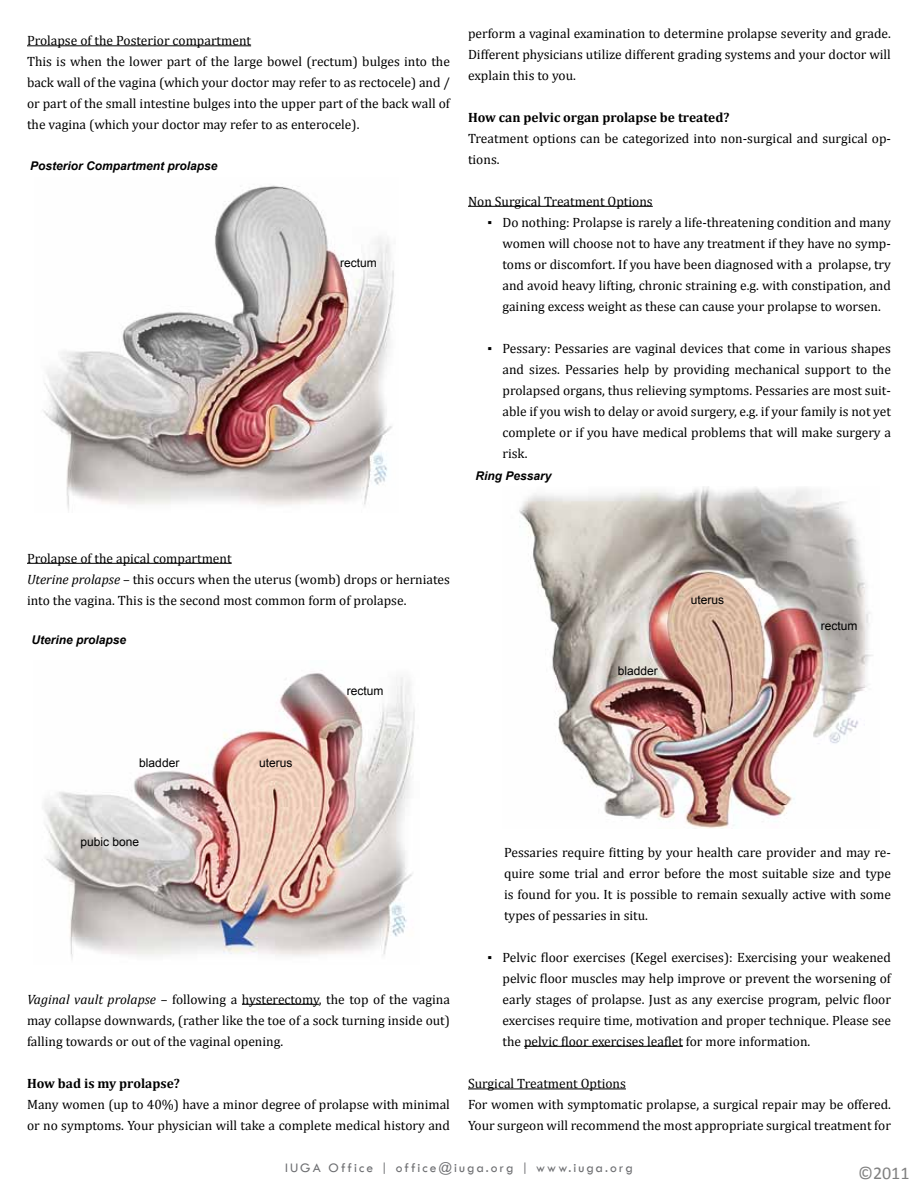
<style>
.page{position:relative;width:918px;height:1188px;background:#fff}
.page>*{position:absolute;margin:0;border:0;box-sizing:border-box;transform-origin:0 0}
.t1{font:18px "Calibri";color:#808080}
.t2{font:13.5px/21px "Cambria";color:#000;text-align:justify}
.t3{font:700 13.5px "Cambria";color:#000}
.t4{font:13.5px "Tw Cen";letter-spacing:.15em;color:#6d6e71}
.t5{font:italic 700 12px "Arial";color:#000}
.t6{font:12px "Arial";color:#000}
.s1{font-family:"Times New Roman"}
.s2{font-style:italic}
</style>
<div class="page">
<hr style="left:27px;top:45px;width:224px;height:1px;background:#000">
<hr style="left:27px;top:563px;width:205px;height:1px;background:#000">
<hr style="left:242px;top:1004px;width:77px;height:1px;background:#000">
<img style="left:43px;top:185px;width:351px;height:326px">
<hr style="left:468px;top:206px;width:185px;height:1px;background:#000">
<hr style="left:524px;top:1046px;width:159px;height:1px;background:#000">
<hr style="left:468px;top:1089px;width:158px;height:1px;background:#000">
<img style="left:519px;top:486px;width:354px;height:343px">
<img style="left:44px;top:673px;width:371px;height:285px">
<p class="t2" style="left:27px;top:30px;width:425px;text-align:left">Prolapse of the Posterior compartment<br>This is when the lower part of the large bowel (rectum) bulges into the back wall of the vagina (which your doctor may refer to as rectocele) and / or part of the small intestine bulges into the upper part of the back wall of the vagina (which your doctor may refer to as enterocele).</p>
<p class="t5" style="left:30px;top:158px;width:189px">Posterior Compartment prolapse</p>
<p class="t6" style="left:340px;top:255px;width:38px">rectum</p>
<p class="t2" style="left:468px;top:22px;width:424px">perform a vaginal examination to determine prolapse severity and grade.<br>Different physicians utilize different grading systems and your doctor will explain this to you.</p>
<p class="t3" style="left:468px;top:107px;width:263px">How can pelvic organ prolapse be treated?</p>
<p class="t2" style="left:468px;top:127px;width:425px">Treatment options can be categorized into non-surgical and surgical op&shy;tions.</p>
<p class="t2" style="left:468px;top:190px;width:186px">Non Surgical Treatment Options</p>
<p class="t2" style="left:503px;top:211px;width:390px;text-indent:-15px"><span class="s1">▪</span> Do nothing: Prolapse is rarely a life-threatening condition and many women will choose not to have any treatment if they have no symp&shy;toms or discomfort. If you have been diagnosed with a prolapse, try and avoid heavy lifting, chronic straining e.g. with constipation, and gaining excess weight as these can cause your prolapse to worsen.</p>
<p class="t2" style="left:503px;top:337px;width:390px;text-indent:-15px"><span class="s1">▪</span> Pessary: Pessaries are vaginal devices that come in various shapes and sizes. Pessaries help by providing mechanical support to the prolapsed organs, thus relieving symptoms. Pessaries are most suit&shy;able if you wish to delay or avoid surgery, e.g. if your family is not yet complete or if you have medical problems that will make surgery a risk.</p>
<p class="t5" style="left:476px;top:468px;width:78px">Ring Pessary</p>
<p class="t2" style="left:27px;top:547px;width:425px;text-align:left">Prolapse of the apical compartment<br><span class="s2">Uterine prolapse</span> – this occurs when the uterus (womb) drops or herniates into the vagina. This is the second most common form of prolapse.</p>
<p class="t5" style="left:32px;top:632px;width:96px">Uterine prolapse</p>
<p class="t6" style="left:139px;top:755px;width:42px">bladder</p>
<p class="t6" style="left:259px;top:755px;width:35px">uterus</p>
<p class="t6" style="left:347px;top:682px;width:38px">rectum</p>
<p class="t6" style="left:618px;top:663px;width:42px">bladder</p>
<p class="t6" style="left:691px;top:592px;width:35px">uterus</p>
<p class="t6" style="left:821px;top:618px;width:38px">rectum</p>
<p class="t6" style="left:81px;top:834px;width:60px">pubic bone</p>
<p class="t2" style="left:27px;top:988px;width:425px"><span class="s2">Vaginal vault prolapse</span> – following a hysterectomy, the top of the vagina may collapse downwards, (rather like the toe of a sock turning inside out) falling towards or out of the vaginal opening.</p>
<p class="t3" style="left:27px;top:1073px;width:154px">How bad is my prolapse?</p>
<p class="t2" style="left:27px;top:1093px;width:424px">Many women (up to 40%) have a minor degree of prolapse with minimal or no symptoms. Your physician will take a complete medical history and</p>
<p class="t2" style="left:504px;top:841px;width:389px">Pessaries require fitting by your health care provider and may re&shy;quire some trial and error before the most suitable size and type is found for you. It is possible to remain sexually active with some types of pessaries in situ.</p>
<p class="t2" style="left:503px;top:946px;width:390px;text-indent:-15px"><span class="s1">▪</span> Pelvic floor exercises (Kegel exercises): Exercising your weakened pelvic floor muscles may help improve or prevent the worsening of early stages of prolapse. Just as any exercise program, pelvic floor exercises require time, motivation and proper technique. Please see the pelvic floor exercises leaflet for more information.</p>
<p class="t2" style="left:468px;top:1073px;width:425px;text-align:left">Surgical Treatment Options<br>For women with symptomatic prolapse, a surgical repair may be offered.<br>Your surgeon will recommend the most appropriate surgical treatment for</p>
<p class="t4" style="left:285px;top:1159px;width:349px">IUGA Office | office@iuga.org | www.iuga.org</p>
<h1 class="t1" style="left:858px;top:1162px;width:53px">©2011</h1>
</div>
